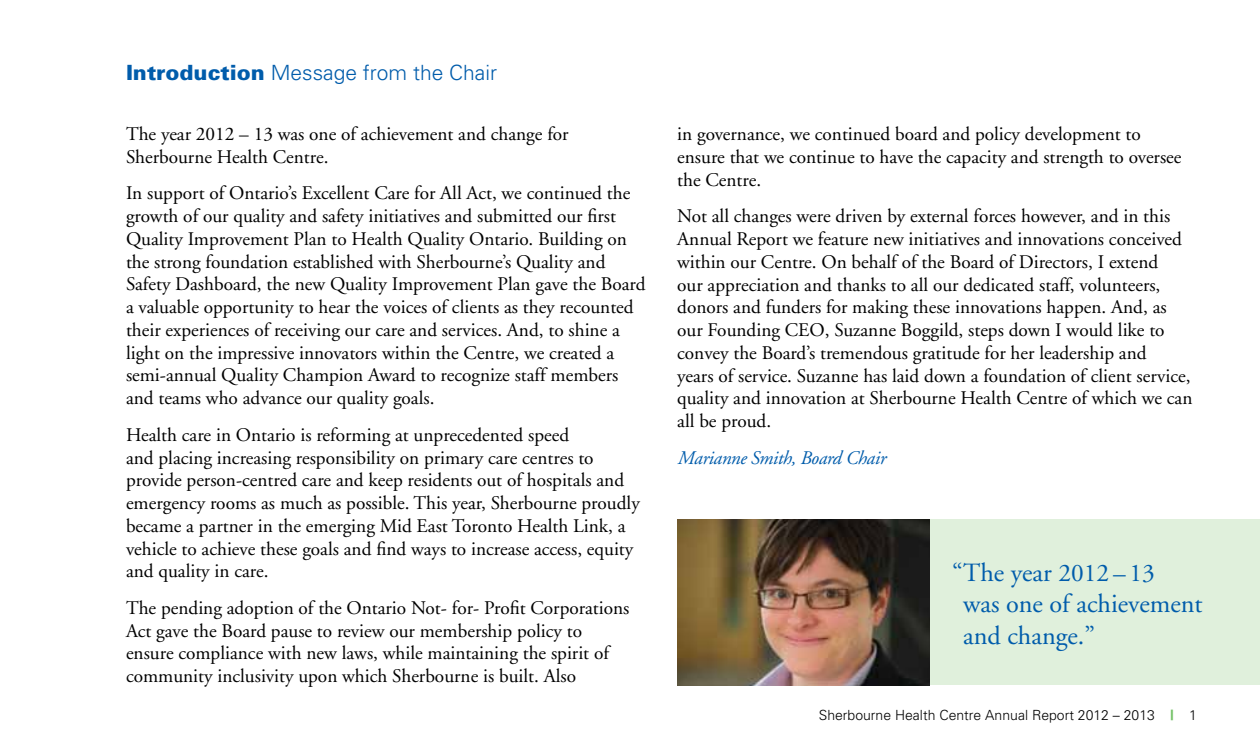
<style>
.page{position:relative;width:1260px;height:756px;background:#fff}
.page>*{position:absolute;margin:0;border:0;box-sizing:border-box;transform-origin:0 0}
.t1{font:26.25px/31.5px "Adobe Garamond";color:#005cab}
.t2{font:300 21px "Univers";color:#005cab}
.t3{font:19.25px/22.8px "Adobe Garamond";color:#000}
.t4{font:italic 19.25px "Adobe Garamond";letter-spacing:-.02em;color:#005cab}
.t5{font:300 14px "Univers";color:#000}
.s1{font-weight:900}
.s2{font-size:25.38px}
.s3{font-weight:900;color:#73c167}
</style>
<div class="page">
<div style="left:684px;top:520px;width:576px;height:165px;background:#e0f0dc"></div>
<img style="left:677px;top:520px;width:252px;height:165px">
<p class="t2" style="left:126px;top:60px;width:373px"><span class="s1">Introduction</span> Message from the Chair</p>
<p class="t3" style="left:126px;top:123px;width:444px">The year 2012 – 13 was one of achievement and change for<br>Sherbourne Health Centre.</p>
<p class="t3" style="left:126px;top:182px;width:521px">In support of Ontario’s Excellent Care for All Act, we continued the growth of our quality and safety initiatives and submitted our first Quality Improvement Plan to Health Quality Ontario. Building on the strong foundation established with Sherbourne’s Quality and Safety Dashboard, the new Quality Improvement Plan gave the Board a valuable opportunity to hear the voices of clients as they recounted their experiences of receiving our care and services. And, to shine a light on the impressive innovators within the Centre, we created a semi-annual Quality Champion Award to recognize staff members and teams who advance our quality goals.</p>
<p class="t3" style="left:126px;top:424px;width:515px">Health care in Ontario is reforming at unprecedented speed<br>and placing increasing responsibility on primary care centres to provide person-centred care and keep residents out of hospitals and emergency rooms as much as possible. This year, Sherbourne proudly became a partner in the emerging Mid East Toronto Health Link, a vehicle to achieve these goals and find ways to increase access, equity and quality in care.</p>
<p class="t3" style="left:126px;top:597px;width:505px">The pending adoption of the Ontario Not- for- Profit Corporations Act gave the Board pause to review our membership policy to ensure compliance with new laws, while maintaining the spirit of community inclusivity upon which Sherbourne is built. Also</p>
<p class="t3" style="left:677px;top:123px;width:506px">in governance, we continued board and policy development to ensure that we continue to have the capacity and strength to oversee the Centre.</p>
<p class="t3" style="left:677px;top:205px;width:517px">Not all changes were driven by external forces however, and in this Annual Report we feature new initiatives and innovations conceived within our Centre. On behalf of the Board of Directors, I extend<br>our appreciation and thanks to all our dedicated staff, volunteers, donors and funders for making these innovations happen. And, as our Founding CEO, Suzanne Boggild, steps down I would like to convey the Board’s tremendous gratitude for her leadership and<br>years of service. Suzanne has laid down a foundation of client service, quality and innovation at Sherbourne Health Centre of which we can all be proud.</p>
<p class="t4" style="left:677px;top:447px;width:210px">Marianne Smith, Board Chair</p>
<h1 class="t1" style="left:963px;top:557px;width:241px;text-indent:-11px">“The year <span class="s2">2012 – 13<br></span>was one of achievement and change.”</h1>
<p class="t5" style="left:819px;top:707px;width:380px">Sherbourne Health Centre Annual Report 2012 – 2013 <span class="s3">|</span> 1</p>
</div>
